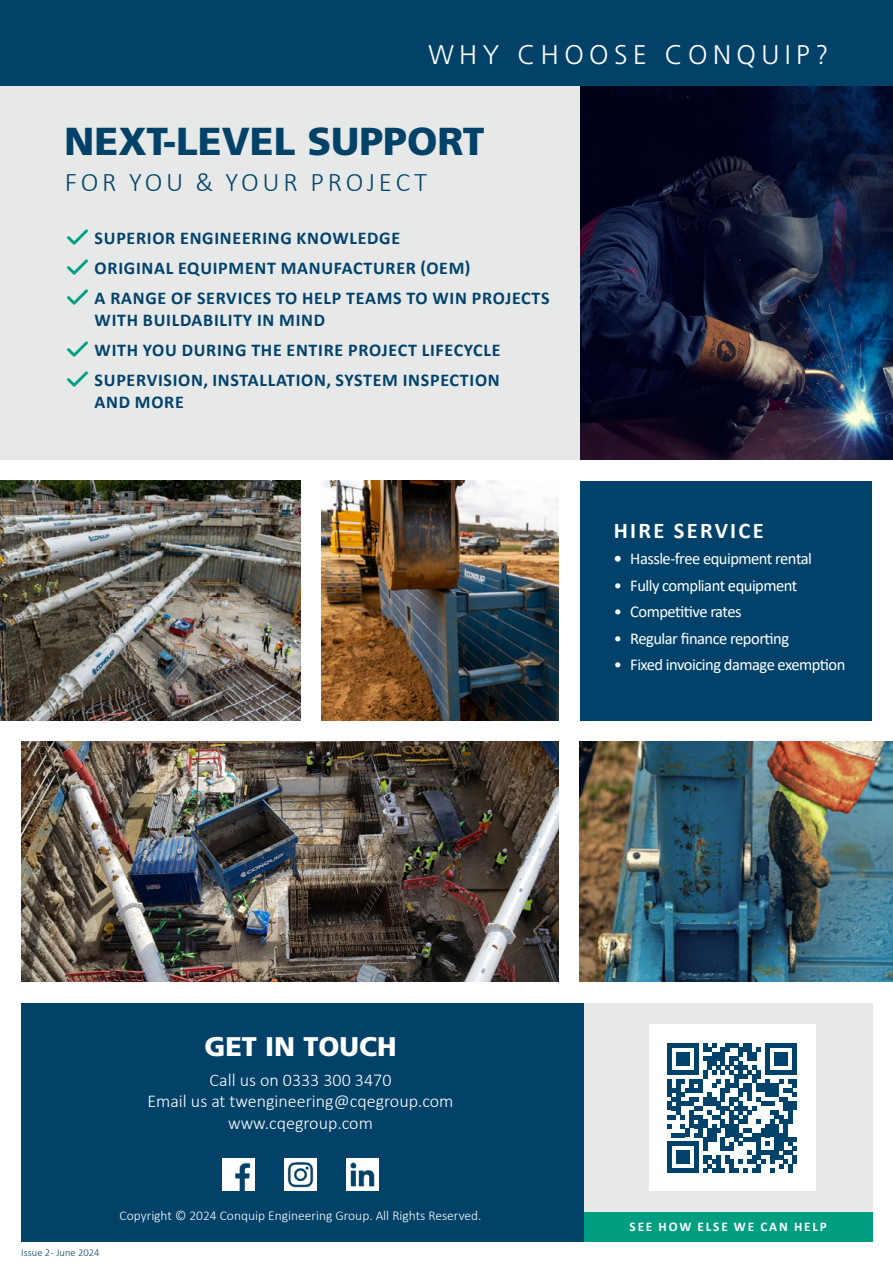
<style>
.page{position:relative;width:893px;height:1263px;background:#fff}
.page>*{position:absolute;margin:0;border:0;box-sizing:border-box;transform-origin:0 0}
.t1{font:900 39px "Frutiger LT Std";color:#024269}
.t2{font:300 27px "Calibri";letter-spacing:.14em;color:#024269}
.t3{font:300 27px "Frutiger LT Std";letter-spacing:.2em;color:#fff}
.t4{font:900 27px "Frutiger LT Std";color:#fff}
.t5{font:700 22.5px "Calibri";letter-spacing:.1em;color:#fff}
.t6{font:700 18px/30.2px "Calibri";letter-spacing:.04em;color:#00426b}
.t7{font:300 18px/21.6px "Calibri";color:#fff;text-align:center}
.t8{font:16.5px "Calibri";letter-spacing:-.03em;color:#fff}
.t9{font:300 13.5px "Calibri";color:#fff}
.t10{font:700 13.2px "Calibri";letter-spacing:.14em;color:#fff}
.t11{font:300 10.5px "Calibri";color:#024269}
.s1{font-weight:700}
</style>
<div class="page">
<img style="left:580px;top:85px;width:313px;height:374px">
<img style="left:580px;top:742px;width:313px;height:239px">
<img style="left:0;top:481px;width:300px;height:239px">
<img style="left:322px;top:481px;width:236px;height:239px">
<img style="left:21px;top:742px;width:537px;height:239px">
<div style="left:0;top:64px;width:580px;height:395px;background:#e7e8e8"></div>
<div style="left:0;top:0;width:893px;height:85px;background:#024269"></div>
<div style="left:21px;top:1003px;width:567px;height:239px;background:#024269"></div>
<img style="left:222px;top:1159px;width:32px;height:31px">
<img style="left:285px;top:1159px;width:31px;height:31px">
<img style="left:347px;top:1159px;width:31px;height:31px">
<div style="left:580px;top:481px;width:291px;height:239px;background:#01426a"></div>
<div style="left:584px;top:1003px;width:288px;height:239px;background:#e7e8e8"></div>
<div style="left:584px;top:1212px;width:288px;height:30px;background:#009e80"></div>
<div style="left:649px;top:1025px;width:166px;height:165px;background:#fff"></div>
<svg style="left:667px;top:1043px;width:130px;height:130px"></svg>
<div style="left:792px;top:1155px;width:5px;height:9px;background:#01426a"></div>
<h2 class="t3" style="left:428px;top:39px;width:402px">WHY CHOOSE CONQUIP?</h2>
<h1 class="t1" style="left:64px;top:118px;width:422px">NEXT-LEVEL SUPPORT</h1>
<h2 class="t2" style="left:65px;top:165px;width:364px">FOR YOU &amp; YOUR PROJECT</h2>
<p class="t6" style="left:95px;top:223px;width:456px">SUPERIOR ENGINEERING KNOWLEDGE<br>ORIGINAL EQUIPMENT MANUFACTURER (OEM)<br>A RANGE OF SERVICES TO HELP TEAMS TO WIN PROJECTS</p>
<p class="t6" style="left:95px;top:305px;width:407px">WITH BUILDABILITY IN MIND<br>WITH YOU DURING THE ENTIRE PROJECT LIFECYCLE<br>SUPERVISION, INSTALLATION, SYSTEM INSPECTION</p>
<p class="t6" style="left:95px;top:387px;width:91px">AND MORE</p>
<p class="t5" style="left:614px;top:514px;width:151px">HIRE SERVICE</p>
<p class="t8" style="left:614px;top:547px;width:200px"><span class="s1">•</span> Hassle-free equipment rental</p>
<p class="t8" style="left:614px;top:574px;width:185px">• Fully compliant equipment</p>
<p class="t8" style="left:614px;top:600px;width:129px">• Competitive rates</p>
<p class="t8" style="left:614px;top:627px;width:177px">• Regular finance reporting</p>
<p class="t8" style="left:614px;top:653px;width:233px">• Fixed invoicing damage exemption</p>
<h2 class="t4" style="left:204px;top:1030px;width:194px">GET IN TOUCH</h2>
<p class="t7" style="left:147px;top:1069px;width:308px">Call us on 0333 300 3470<br>Email us at twengineering@cqegroup.com www.cqegroup.com</p>
<p class="t11" style="left:21px;top:1246px;width:80px">Issue 2 - June 2024</p>
<p class="t9" style="left:120px;top:1207px;width:363px">Copyright © 2024 Conquip Engineering Group. All Rights Reserved.</p>
<p class="t10" style="left:630px;top:1217px;width:199px">SEE HOW ELSE WE CAN HELP</p>
</div>
